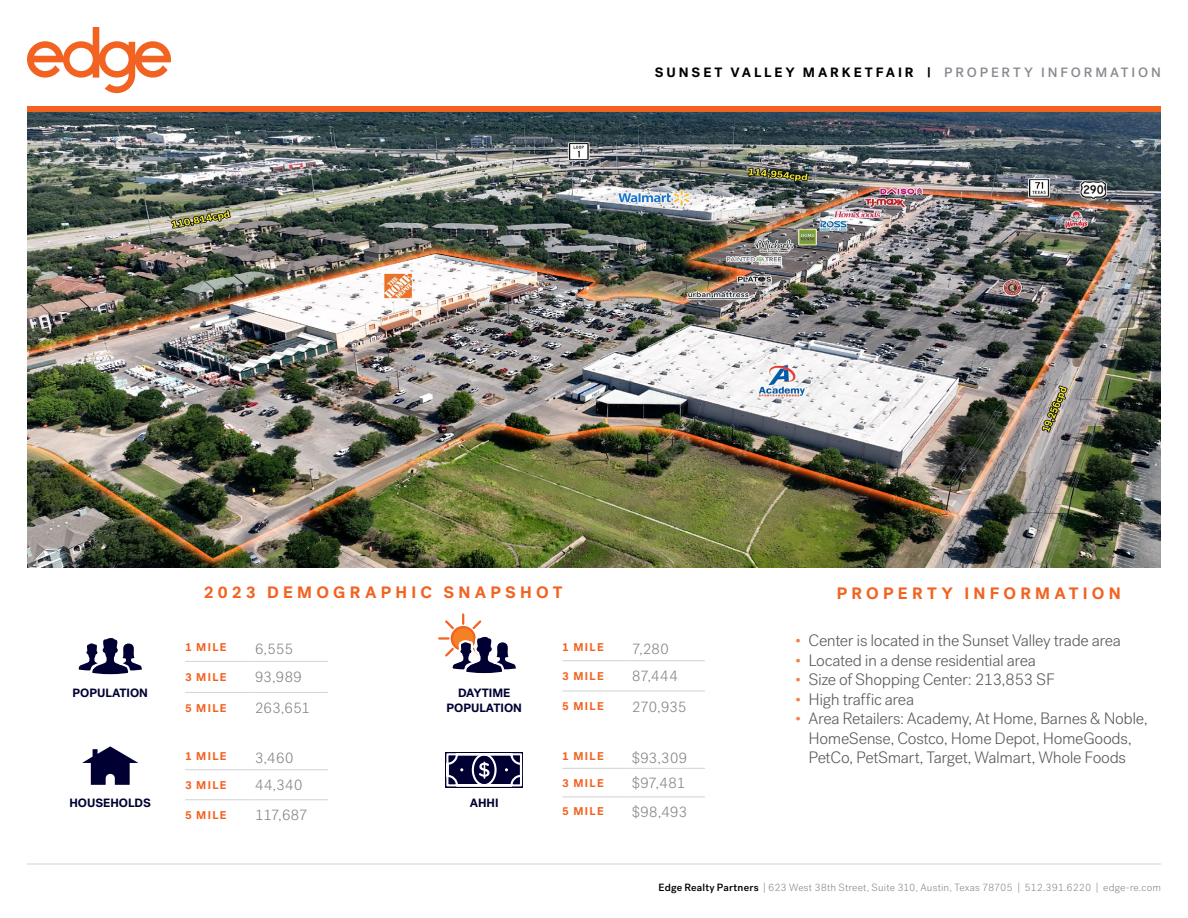
<style>
.page{position:relative;width:1188px;height:918px;background:#fff}
.page>*{position:absolute;margin:0;border:0;box-sizing:border-box;transform-origin:0 0}
.t1{font:300 16.5px/19.5px "Post Grotesk";letter-spacing:-.02em;color:#58595b;text-align:center}
.t2{font:700 16.5px "Post Grotesk";letter-spacing:.255em;color:#f26322}
.t3{font:300 15px "Post Grotesk";letter-spacing:-.02em;color:#808285}
.t4{font:700 13.5px "Post Grotesk";letter-spacing:.21em;color:#000}
.t5{font:700 12px/14.4px "Post Grotesk";color:#003;text-align:center}
.t6{font:700 11.25px "Post Grotesk";letter-spacing:.12em;color:#f26322}
.t7{font:300 10.5px "Post Grotesk";letter-spacing:.01em;color:#878a8f}
.s1{font-weight:500;color:#878a8f}
.s2{color:#f58145}
.s3{font-weight:500;color:#000}
</style>
<div class="page">
<svg style="left:27px;top:27px;width:144px;height:66px"></svg>
<hr style="left:27px;top:864px;width:1134px;height:1px;background:#d1d3d4">
<div style="left:27px;top:106px;width:1134px;height:6px;background:#f26322"></div>
<img style="left:27px;top:112px;width:1134px;height:456px">
<svg style="left:82px;top:746px;width:56px;height:39px"></svg>
<svg style="left:445px;top:752px;width:78px;height:36px"></svg>
<div style="left:472px;top:753px;width:25px;height:33px;border:2px solid #fff;border-radius:50%"></div>
<svg style="left:78px;top:638px;width:64px;height:37px"></svg>
<svg style="left:438px;top:613px;width:78px;height:61px"></svg>
<hr style="left:185px;top:661px;width:70px;height:1px;background:#d1d3d4">
<hr style="left:255px;top:661px;width:73px;height:1px;background:#d1d3d4">
<hr style="left:185px;top:692px;width:70px;height:1px;background:#d1d3d4">
<hr style="left:255px;top:692px;width:73px;height:1px;background:#d1d3d4">
<hr style="left:185px;top:769px;width:70px;height:1px;background:#d1d3d4">
<hr style="left:255px;top:769px;width:73px;height:1px;background:#d1d3d4">
<hr style="left:185px;top:799px;width:70px;height:1px;background:#d1d3d4">
<hr style="left:255px;top:799px;width:73px;height:1px;background:#d1d3d4">
<hr style="left:562px;top:660px;width:70px;height:1px;background:#d1d3d4">
<hr style="left:632px;top:660px;width:73px;height:1px;background:#d1d3d4">
<hr style="left:562px;top:691px;width:70px;height:1px;background:#d1d3d4">
<hr style="left:632px;top:691px;width:73px;height:1px;background:#d1d3d4">
<hr style="left:562px;top:768px;width:70px;height:1px;background:#d1d3d4">
<hr style="left:632px;top:768px;width:73px;height:1px;background:#d1d3d4">
<hr style="left:562px;top:797px;width:70px;height:1px;background:#d1d3d4">
<hr style="left:632px;top:797px;width:73px;height:1px;background:#d1d3d4">
<p class="t4" style="left:655px;top:63px;width:508px">SUNSET VALLEY MARKETFAIR | <span class="s1">PROPERTY INFORMATION</span></p>
<p class="t5" style="left:72px;top:686px;width:77px">POPULATION</p>
<p class="t5" style="left:69px;top:796px;width:83px">HOUSEHOLDS</p>
<p class="t2" style="left:204px;top:581px;width:360px">2023 DEMOGRAPHIC SNAPSHOT</p>
<p class="t6" style="left:185px;top:640px;width:43px">1 MILE</p>
<p class="t3" style="left:255px;top:640px;width:40px">6,555</p>
<p class="t6" style="left:185px;top:670px;width:43px">3 MILE</p>
<p class="t3" style="left:255px;top:669px;width:49px">93,989</p>
<p class="t6" style="left:185px;top:701px;width:43px">5 MILE</p>
<p class="t3" style="left:255px;top:700px;width:57px">263,651</p>
<p class="t6" style="left:185px;top:749px;width:43px">1 MILE</p>
<p class="t3" style="left:255px;top:749px;width:41px">3,460</p>
<p class="t6" style="left:185px;top:778px;width:43px">3 MILE</p>
<p class="t3" style="left:255px;top:776px;width:50px">44,340</p>
<p class="t6" style="left:185px;top:808px;width:43px">5 MILE</p>
<p class="t3" style="left:255px;top:807px;width:55px">117,687</p>
<p class="t5" style="left:446px;top:686px;width:77px">DAYTIME<br>POPULATION</p>
<p class="t5" style="left:470px;top:796px;width:30px">AHHI</p>
<p class="t6" style="left:562px;top:640px;width:43px">1 MILE</p>
<p class="t3" style="left:632px;top:640px;width:39px">7,280</p>
<p class="t6" style="left:562px;top:669px;width:43px">3 MILE</p>
<p class="t3" style="left:632px;top:667px;width:48px">87,444</p>
<p class="t6" style="left:562px;top:699px;width:43px">5 MILE</p>
<p class="t3" style="left:632px;top:698px;width:57px">270,935</p>
<p class="t6" style="left:562px;top:749px;width:43px">1 MILE</p>
<p class="t3" style="left:632px;top:749px;width:57px">$93,309</p>
<p class="t6" style="left:562px;top:776px;width:43px">3 MILE</p>
<p class="t3" style="left:632px;top:774px;width:55px">$97,481</p>
<p class="t6" style="left:562px;top:804px;width:43px">5 MILE</p>
<p class="t3" style="left:632px;top:803px;width:57px">$98,493</p>
<p class="t2" style="left:837px;top:583px;width:285px">PROPERTY INFORMATION</p>
<p class="t1" style="left:795px;top:631px;width:328px"><span class="s2">•</span> Center is located in the Sunset Valley trade area</p>
<p class="t1" style="left:795px;top:650px;width:243px"><span class="s2">•</span> Located in a dense residential area</p>
<p class="t1" style="left:795px;top:670px;width:261px"><span class="s2">•</span> Size of Shopping Center: 213,853 SF</p>
<p class="t1" style="left:795px;top:690px;width:121px"><span class="s2">•</span> High traffic area</p>
<p class="t1" style="left:795px;top:709px;width:354px"><span class="s2">•</span> Area Retailers: Academy, At Home, Barnes &amp; Noble,<br>HomeSense, Costco, Home Depot, HomeGoods,<br>PetCo, PetSmart, Target, Walmart, Whole Foods</p>
<p class="t7" style="left:659px;top:881px;width:504px"><span class="s3">Edge Realty Partners</span> | 623 West 38th Street, Suite 310, Austin, Texas 78705 | 512.391.6220 | edge-re.com</p>
</div>
